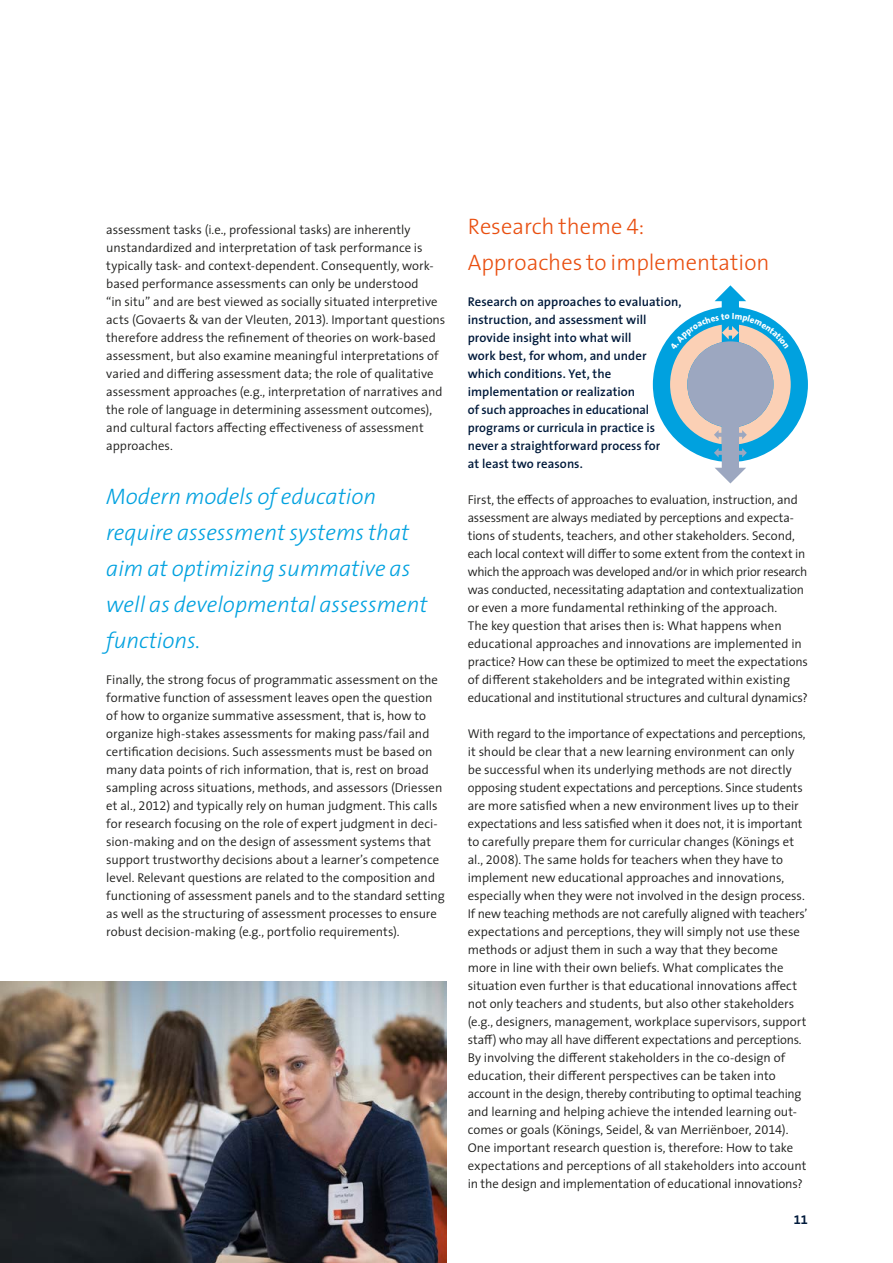
<style>
.page{position:relative;width:893px;height:1263px;background:#fff}
.page>*{position:absolute;margin:0;border:0;box-sizing:border-box;transform-origin:0 0}
.t1{font:italic 300 22.5px/36px "The Sans";color:#00a1df}
.t2{font:300 22.5px/36px "The Sans";color:#e94e0f}
.t3{font:300 12.75px/18px "The Sans";letter-spacing:-.005em;color:#1d1d1b}
.t4{font:600 12.75px/18px "The Sans";letter-spacing:.005em;color:#001a3b}
.t5{font:12.75px "The Sans Bold Expert";color:#001a3b}
.s1{font-family:"The Sans Semi Light Expert";font-weight:400}
.s2{font-family:"The Sans Light Expert";font-weight:400}
</style>
<div class="page">
<img style="left:0;top:981px;width:446px;height:282px">
<svg style="left:653px;top:285px;width:155px;height:198px"></svg>
<p class="t3" style="left:106px;top:220px;width:340px">assessment tasks (i.e., professional tasks) are inherently unstandardized and interpretation of task performance is typically task- and context-dependent. Consequently, work&shy;based performance assessments can only be understood<br>“in situ” and are best viewed as socially situated interpretive acts (Govaerts &amp; van der Vleuten, <span class="s1">2013</span>). Important questions therefore address the refinement of theories on work-based assessment, but also examine meaningful interpretations of varied and differing assessment data; the role of qualitative assessment approaches (e.g., interpretation of narratives and the role of language in determining assessment outcomes), and cultural factors affecting effectiveness of assessment approaches.</p>
<h1 class="t1" style="left:106px;top:478px;width:323px">Modern models of education require assessment systems that aim at optimizing summative as well as developmental assessment functions.</h1>
<p class="t3" style="left:106px;top:670px;width:340px">Finally, the strong focus of programmatic assessment on the formative function of assessment leaves open the question of how to organize summative assessment, that is, how to organize high-stakes assessments for making pass/fail and certification decisions. Such assessments must be based on many data points of rich information, that is, rest on broad sampling across situations, methods, and assessors (Driessen et al., <span class="s1">2012</span>) and typically rely on human judgment. This calls for research focusing on the role of expert judgment in deci&shy;sion-making and on the design of assessment systems that support trustworthy decisions about a learner’s competence level. Relevant questions are related to the composition and functioning of assessment panels and to the standard setting as well as the structuring of assessment processes to ensure robust decision-making (e.g., portfolio requirements).</p>
<h1 class="t2" style="left:468px;top:207px;width:303px">Research theme <span class="s2">4</span>:<br>Approaches to implementation</h1>
<p class="t4" style="left:468px;top:292px;width:215px">Research on approaches to evaluation, instruction, and assessment will provide insight into what will<br>work best, for whom, and under which conditions. Yet, the implementation or realization<br>of such approaches in educational programs or curricula in practice is never a straightforward process for<br>at least two reasons.</p>
<p class="t3" style="left:468px;top:490px;width:342px">First, the effects of approaches to evaluation, instruction, and assessment are always mediated by perceptions and expecta&shy;tions of students, teachers, and other stakeholders. Second, each local context will differ to some extent from the context in which the approach was developed and/or in which prior research was conducted, necessitating adaptation and contextualization or even a more fundamental rethinking of the approach.<br>The key question that arises then is: What happens when educational approaches and innovations are implemented in practice? How can these be optimized to meet the expectations of different stakeholders and be integrated within existing educational and institutional structures and cultural dynamics?</p>
<p class="t3" style="left:468px;top:724px;width:341px">With regard to the importance of expectations and perceptions, it should be clear that a new learning environment can only be successful when its underlying methods are not directly opposing student expectations and perceptions. Since students are more satisfied when a new environment lives up to their expectations and less satisfied when it does not, it is important to carefully prepare them for curricular changes (Könings et al., <span class="s1">2008</span>). The same holds for teachers when they have to implement new educational approaches and innovations, especially when they were not involved in the design process.<br>If new teaching methods are not carefully aligned with teachers’ expectations and perceptions, they will simply not use these methods or adjust them in such a way that they become more in line with their own beliefs. What complicates the situation even further is that educational innovations affect not only teachers and students, but also other stakeholders (e.g., designers, management, workplace supervisors, support staff) who may all have different expectations and perceptions.<br>By involving the different stakeholders in the co-design of education, their different perspectives can be taken into account in the design, thereby contributing to optimal teaching and learning and helping achieve the intended learning out&shy;comes or goals (Könings, Seidel, &amp; van Merriënboer, <span class="s1">2014</span>).<br>One important research question is, therefore: How to take expectations and perceptions of all stakeholders into account in the design and implementation of educational innovations?</p>
<p class="t5" style="left:794px;top:1209px;width:15px">11</p>
</div>
